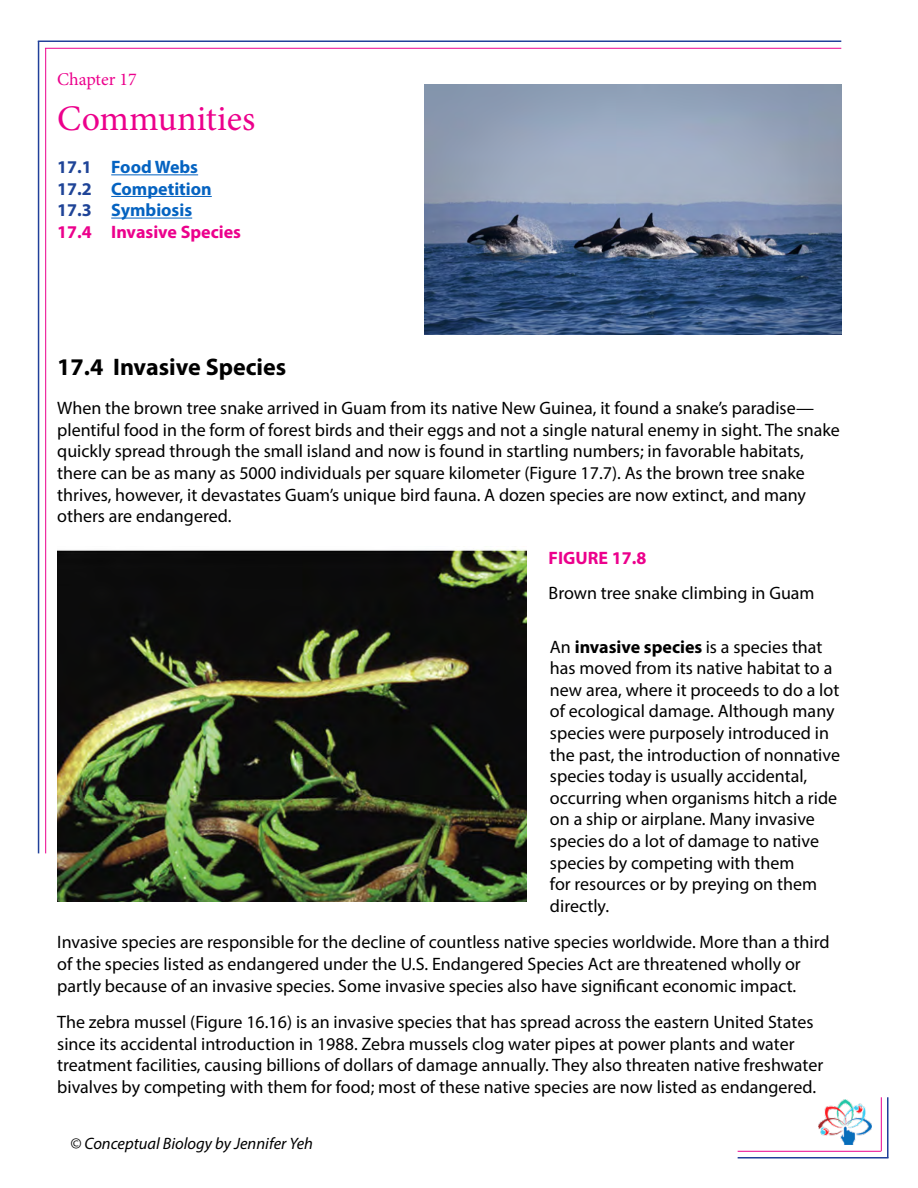
<style>
.page{position:relative;width:918px;height:1188px;background:#fff}
.page>*{position:absolute;margin:0;border:0;box-sizing:border-box;transform-origin:0 0}
.t1{font:36px "Minion Pro";color:#ec008c}
.t2{font:700 24px "Myriad Pro";color:#000}
.t3{font:18px/21.6px "Myriad Pro";color:#000}
.t4{font:700 18px/21.6px "Myriad Pro";color:#0563c1}
.t5{font:700 18px "Myriad Pro";color:#ec008c}
.t6{font:18px "Minion Pro";letter-spacing:-.005em;color:#ec008c}
.t7{font:italic 16.5px "Myriad Pro";color:#000}
.s1{color:#1f4497}
.s2{color:#ec008c}
.s3{font-weight:700}
</style>
<div class="page">
<img style="left:818px;top:1099px;width:53px;height:45px">
<hr style="left:38px;top:41px;width:1px;height:812px;background:#21409a">
<hr style="left:38px;top:40px;width:803px;height:2px;background:#21409a">
<hr style="left:45px;top:48px;width:1px;height:805px;background:#ec008c">
<hr style="left:45px;top:48px;width:796px;height:1px;background:#ec008c">
<hr style="left:887px;top:1097px;width:2px;height:61px;background:#21409a">
<hr style="left:738px;top:1157px;width:151px;height:2px;background:#21409a">
<hr style="left:881px;top:1097px;width:1px;height:54px;background:#ec008c">
<hr style="left:738px;top:1151px;width:143px;height:1px;background:#ec008c">
<hr style="left:111px;top:174px;width:87px;height:1px;background:#0563c1">
<hr style="left:111px;top:196px;width:101px;height:1px;background:#0563c1">
<hr style="left:111px;top:218px;width:81px;height:1px;background:#0563c1">
<img style="left:424px;top:84px;width:417px;height:251px">
<img style="left:57px;top:549px;width:469px;height:353px">
<p class="t6" style="left:57px;top:67px;width:81px">Chapter 17</p>
<h1 class="t1" style="left:57px;top:94px;width:200px">Communities</h1>
<p class="t4" style="left:57px;top:156px;width:185px"><span class="s1">17.1</span> Food Webs<br><span class="s1">17.2</span> Competition<br><span class="s1">17.3</span> Symbiosis<br><span class="s2">17.4 Invasive Species</span></p>
<h2 class="t2" style="left:57px;top:351px;width:231px">17.4 Invasive Species</h2>
<p class="t3" style="left:57px;top:397px;width:784px">When the brown tree snake arrived in Guam from its native New Guinea, it found a snake’s paradise— plentiful food in the form of forest birds and their eggs and not a single natural enemy in sight. The snake quickly spread through the small island and now is found in startling numbers; in favorable habitats, there can be as many as 5000 individuals per square kilometer (Figure 17.7). As the brown tree snake thrives, however, it devastates Guam’s unique bird fauna. A dozen species are now extinct, and many others are endangered.</p>
<p class="t5" style="left:549px;top:546px;width:99px">FIGURE 17.8</p>
<p class="t3" style="left:549px;top:582px;width:267px">Brown tree snake climbing in Guam</p>
<p class="t3" style="left:550px;top:636px;width:292px">An <span class="s3">invasive species</span> is a species that has moved from its native habitat to a new area, where it proceeds to do a lot of ecological damage. Although many species were purposely introduced in the past, the introduction of nonnative species today is usually accidental, occurring when organisms hitch a ride on a ship or airplane. Many invasive species do a lot of damage to native species by competing with them<br>for resources or by preying on them directly.</p>
<p class="t3" style="left:57px;top:931px;width:774px">Invasive species are responsible for the decline of countless native species worldwide. More than a third of the species listed as endangered under the U.S. Endangered Species Act are threatened wholly or partly because of an invasive species. Some invasive species also have significant economic impact.</p>
<p class="t3" style="left:57px;top:1011px;width:768px">The zebra mussel (Figure 16.16) is an invasive species that has spread across the eastern United States since its accidental introduction in 1988. Zebra mussels clog water pipes at power plants and water treatment facilities, causing billions of dollars of damage annually. They also threaten native freshwater bivalves by competing with them for food; most of these native species are now listed as endangered.</p>
<p class="t7" style="left:70px;top:1134px;width:244px">© Conceptual Biology by Jennifer Yeh</p>
</div>
